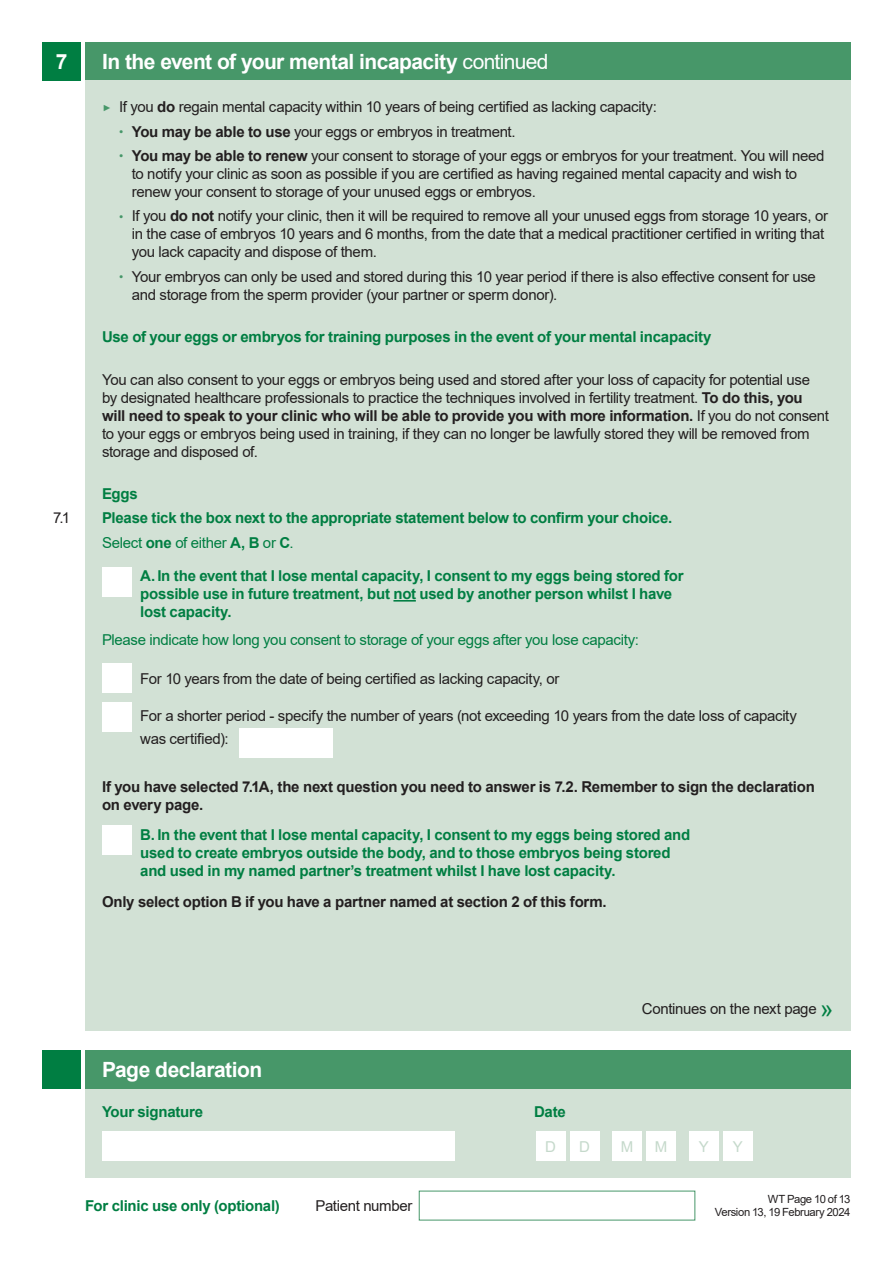
<style>
.page{position:relative;width:893px;height:1263px;background:#fff}
.page>*{position:absolute;margin:0;border:0;box-sizing:border-box;transform-origin:0 0}
.t1{font:700 21px "Arial";letter-spacing:-.025em;color:#fff}
.t2{font:15px/18px "Arial";letter-spacing:-.02em;color:#231f20}
.t3{font:700 15px/18px "Arial";letter-spacing:-.015em;color:#007e42}
.t4{font:700 15px/18px "Arial";letter-spacing:-.015em;color:#231f20}
.t5{font:15px "Arial";letter-spacing:-.02em;color:#007e42}
.t6{font:15px "Arial";color:#c5d9cb}
.t7{font:11.25px/13.5px "Arial";letter-spacing:-.035em;color:#231f20;text-align:right}
.s1{font-weight:400}
.s2{font-family:"Montserrat";font-weight:300;color:#479769}
.s3{font-weight:700}
.s4{font-size:12px;color:#479769}
.s5{font-size:24px;color:#007e42}
</style>
<div class="page">
<div style="left:43px;top:43px;width:38px;height:38px;background:#007e42"></div>
<div style="left:85px;top:43px;width:765px;height:38px;background:#479769"></div>
<div style="left:85px;top:81px;width:765px;height:950px;background:#d2e1d5"></div>
<div style="left:85px;top:1089px;width:765px;height:89px;background:#d2e1d5"></div>
<div style="left:536px;top:1131px;width:30px;height:30px;background:#fff"></div>
<div style="left:570px;top:1131px;width:30px;height:30px;background:#fff"></div>
<div style="left:612px;top:1131px;width:30px;height:30px;background:#fff"></div>
<div style="left:646px;top:1131px;width:30px;height:30px;background:#fff"></div>
<div style="left:689px;top:1131px;width:30px;height:30px;background:#fff"></div>
<div style="left:723px;top:1131px;width:30px;height:30px;background:#fff"></div>
<div style="left:102px;top:1131px;width:353px;height:30px;background:#fff"></div>
<div style="left:43px;top:1050px;width:38px;height:39px;background:#007e42"></div>
<div style="left:85px;top:1050px;width:765px;height:39px;background:#479769"></div>
<div style="left:102px;top:663px;width:30px;height:30px;background:#fff"></div>
<div style="left:102px;top:702px;width:30px;height:29px;background:#fff"></div>
<div style="left:239px;top:728px;width:94px;height:30px;background:#fff"></div>
<div style="left:102px;top:567px;width:30px;height:29px;background:#fff"></div>
<div style="left:102px;top:825px;width:30px;height:30px;background:#fff"></div>
<hr style="left:393px;top:600px;width:23px;height:2px;background:#007e42">
<h1 class="t1" style="left:56px;top:47px;width:13px">7</h1>
<h1 class="t1" style="left:102px;top:47px;width:448px">In the event of your mental incapacity <span class="s1">continued</span></h1>
<p class="t2" style="left:102px;top:98px;width:556px"><span class="s2">▶</span> If you <span class="s3">do</span> regain mental capacity within 10 years of being certified as lacking capacity:</p>
<p class="t2" style="left:119px;top:122px;width:398px"><span class="s4">•</span> <span class="s3">You may be able to use</span> your eggs or embryos in treatment.</p>
<p class="t2" style="left:132px;top:147px;width:694px;text-indent:-13px"><span class="s4">•</span> <span class="s3">You may be able to renew</span> your consent to storage of your eggs or embryos for your treatment. You will need to notify your clinic as soon as possible if you are certified as having regained mental capacity and wish to renew your consent to storage of your unused eggs or embryos.</p>
<p class="t2" style="left:132px;top:207px;width:698px;text-indent:-13px"><span class="s4">•</span> If you <span class="s3">do not</span> notify your clinic, then it will be required to remove all your unused eggs from storage 10 years, or in the case of embryos 10 years and 6 months, from the date that a medical practitioner certified in writing that you lack capacity and dispose of them.</p>
<p class="t2" style="left:132px;top:267px;width:686px;text-indent:-13px"><span class="s4">•</span> Your embryos can only be used and stored during this 10 year period if there is also effective consent for use and storage from the sperm provider (your partner or sperm donor).</p>
<p class="t3" style="left:102px;top:328px;width:611px">Use of your eggs or embryos for training purposes in the event of your mental incapacity</p>
<p class="t2" style="left:102px;top:370px;width:728px">You can also consent to your eggs or embryos being used and stored after your loss of capacity for potential use by designated healthcare professionals to practice the techniques involved in fertility treatment. <span class="s3">To do this, you will need to speak to your clinic who will be able to provide you with more information.</span> If you do not consent to your eggs or embryos being used in training, if they can no longer be lawfully stored they will be removed from storage and disposed of.</p>
<p class="t3" style="left:102px;top:482px;width:572px;line-height:24.3px">Eggs<br>Please tick the box next to the appropriate statement below to confirm your choice.<br><span class="s1">Select</span> one <span class="s1">of either</span> A, B <span class="s1">or</span> C<span class="s1">.</span></p>
<p class="t2" style="left:53px;top:509px;width:19px">7.1</p>
<p class="t3" style="left:140px;top:567px;width:545px">A.In the event that I lose mental capacity, I consent to my eggs being stored for possible use in future treatment, but not used by another person whilst I have lost capacity.</p>
<p class="t5" style="left:102px;top:630px;width:539px">Please indicate how long you consent to storage of your eggs after you lose capacity:</p>
<p class="t2" style="left:140px;top:669px;width:421px">For 10 years from the date of being certified as lacking capacity, or</p>
<p class="t2" style="left:140px;top:705px;width:658px;line-height:22.5px">For a shorter period - specify the number of years (not exceeding 10 years from the date loss of capacity was certified):</p>
<p class="t4" style="left:102px;top:777px;width:714px">If you have selected 7.1A, the next question you need to answer is 7.2. Remember to sign the declaration on every page.</p>
<p class="t3" style="left:140px;top:825px;width:551px">B. In the event that I lose mental capacity, I consent to my eggs being stored and used to create embryos outside the body, and to those embryos being stored and used in my named partner’s treatment whilst I have lost capacity.</p>
<p class="t4" style="left:102px;top:893px;width:506px">Only select option B if you have a partner named at section 2 of this form.</p>
<h1 class="t1" style="left:102px;top:1055px;width:162px">Page declaration</h1>
<p class="t2" style="left:642px;top:999px;width:193px">Continues on the next page <span class="s5">»</span></p>
<p class="t3" style="left:102px;top:1102px;width:102px">Your signature</p>
<p class="t3" style="left:534px;top:1102px;width:33px">Date</p>
<p class="t6" style="left:545px;top:1136px;width:12px">D</p>
<p class="t6" style="left:579px;top:1136px;width:12px">D</p>
<p class="t6" style="left:621px;top:1136px;width:14px">M</p>
<p class="t6" style="left:655px;top:1136px;width:14px">M</p>
<p class="t6" style="left:699px;top:1136px;width:12px">Y</p>
<p class="t6" style="left:733px;top:1136px;width:12px">Y</p>
<p class="t3" style="left:85px;top:1197px;width:196px">For clinic use only (optional)</p>
<p class="t2" style="left:316px;top:1197px;width:98px">Patient number</p>
<p class="t7" style="left:715px;top:1192px;width:137px">WT Page 10 of 13<br>Version 13, 19 February 2024</p>
</div>
